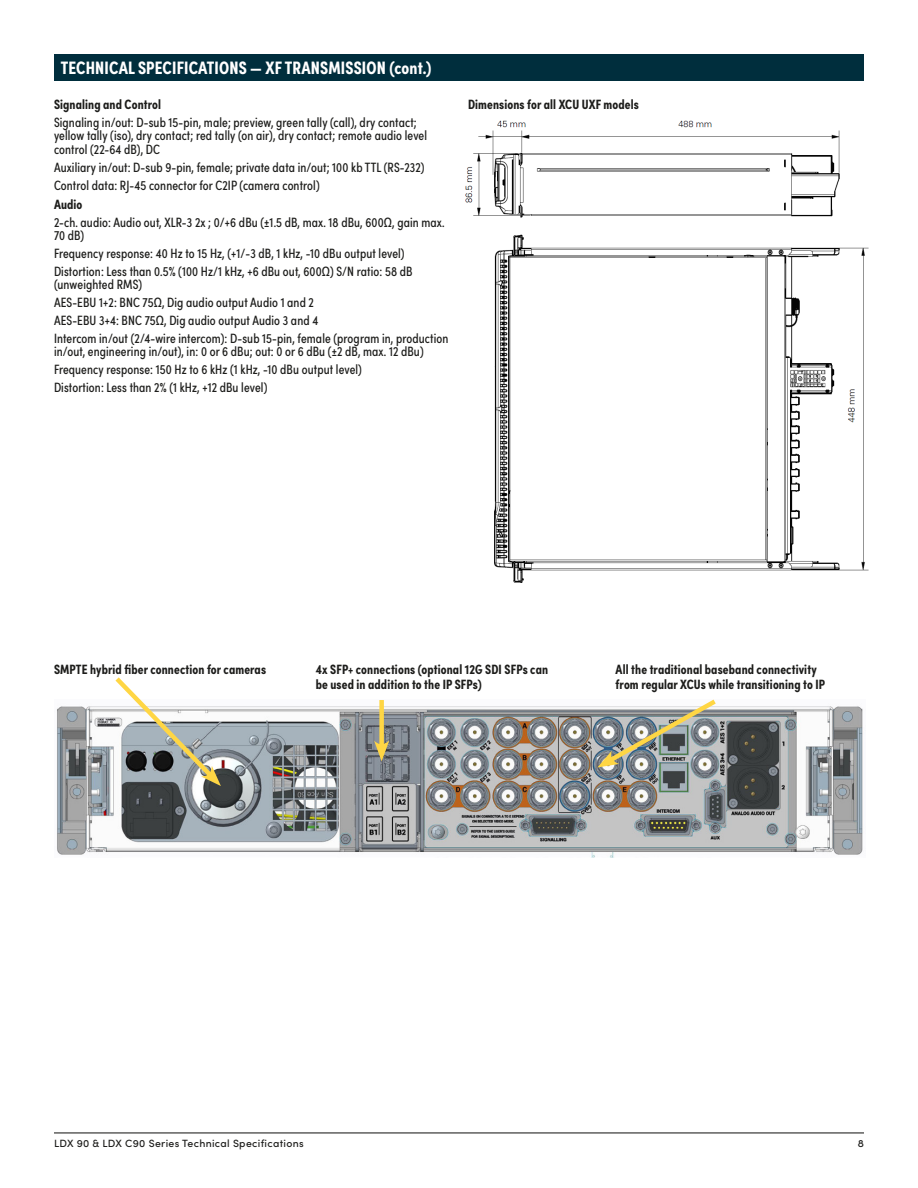
<style>
.page{position:relative;width:918px;height:1188px;background:#fff}
.page>*{position:absolute;margin:0;border:0;box-sizing:border-box;transform-origin:0 0}
.t1{font:700 18px "Sofia Pro Condensed";letter-spacing:.01em;color:#fff}
.t2{font:13.5px/17.9px "Sofia Pro Condensed";letter-spacing:.01em;color:#1d1d1b}
.t3{font:700 13.5px/15px "Sofia Pro Condensed";letter-spacing:.01em;color:#1d1d1b}
.t4{font:500 10.5px "Sofia Pro";letter-spacing:.03em;color:#1d1d1b}
</style>
<div class="page">
<hr style="left:54px;top:1132px;width:810px;height:1px;background:#1d1d1b">
<div style="left:54px;top:54px;width:810px;height:27px;background:#002e3d"></div>
<img style="left:465px;top:120px;width:404px;height:463px">
<img style="left:57px;top:706px;width:806px;height:152px">
<svg style="left:111px;top:677px;width:110px;height:109px"></svg>
<div style="left:379px;top:700px;width:5px;height:49px;background:#ffd644"></div>
<svg style="left:374px;top:741px;width:15px;height:20px"></svg>
<img style="left:597px;top:699px;width:124px;height:69px">
<h1 class="t1" style="left:61px;top:54px;width:372px">TECHNICAL SPECIFICATIONS — XF TRANSMISSION (cont.)</h1>
<p class="t3" style="left:54px;top:96px;width:109px">Signaling and Control</p>
<p class="t2" style="left:54px;top:115px;width:375px;line-height:13.5px">Signaling in/out: D-sub 15-pin, male; preview, green tally (call), dry contact; yellow tally (iso), dry contact; red tally (on air), dry contact; remote audio level control (22-64 dB), DC</p>
<p class="t2" style="left:54px;top:157px;width:372px">Auxiliary in/out: D-sub 9-pin, female; private data in/out; 100 kb TTL (RS-232)<br>Control data: RJ-45 connector for C2IP (camera control)</p>
<p class="t3" style="left:54px;top:196px;width:30px">Audio</p>
<p class="t2" style="left:54px;top:214px;width:392px;line-height:13.5px">2-ch. audio: Audio out, XLR-3 2x ; 0/+6 dBu (±1.5 dB, max. 18 dBu, 600Ω, gain max.<br>70 dB)</p>
<p class="t2" style="left:54px;top:244px;width:360px">Frequency response: 40 Hz to 15 Hz, (+1/-3 dB, 1 kHz, -10 dBu output level)<br>Distortion: Less than 0.5% (100 Hz/1 kHz, +6 dBu out, 600Ω) S/N ratio: 58 dB</p>
<p class="t2" style="left:54px;top:275px;width:396px">(unweighted RMS)<br>AES-EBU 1+2: BNC 75Ω, Dig audio output Audio 1 and 2<br>AES-EBU 3+4: BNC 75Ω, Dig audio output Audio 3 and 4<br>Intercom in/out (2/4-wire intercom): D-sub 15-pin, female (program in, production</p>
<p class="t2" style="left:54px;top:342px;width:371px">in/out, engineering in/out), in: 0 or 6 dBu; out: 0 or 6 dBu (±2 dB, max. 12 dBu)<br>Frequency response: 150 Hz to 6 kHz (1 kHz, -10 dBu output level)<br>Distortion: Less than 2% (1 kHz, +12 dBu level)</p>
<p class="t3" style="left:468px;top:96px;width:172px">Dimensions for all XCU UXF models</p>
<p class="t3" style="left:54px;top:661px;width:214px">SMPTE hybrid fiber connection for cameras</p>
<p class="t3" style="left:316px;top:661px;width:234px">4x SFP+ connections (optional 12G SDI SFPs can be used in addition to the IP SFPs)</p>
<p class="t3" style="left:616px;top:661px;width:211px">All the traditional baseband connectivity from regular XCUs while transitioning to IP</p>
<p class="t4" style="left:54px;top:1136px;width:251px">LDX 90 &amp; LDX C90 Series Technical Specifications</p>
<p class="t4" style="left:858px;top:1136px;width:8px">8</p>
</div>
